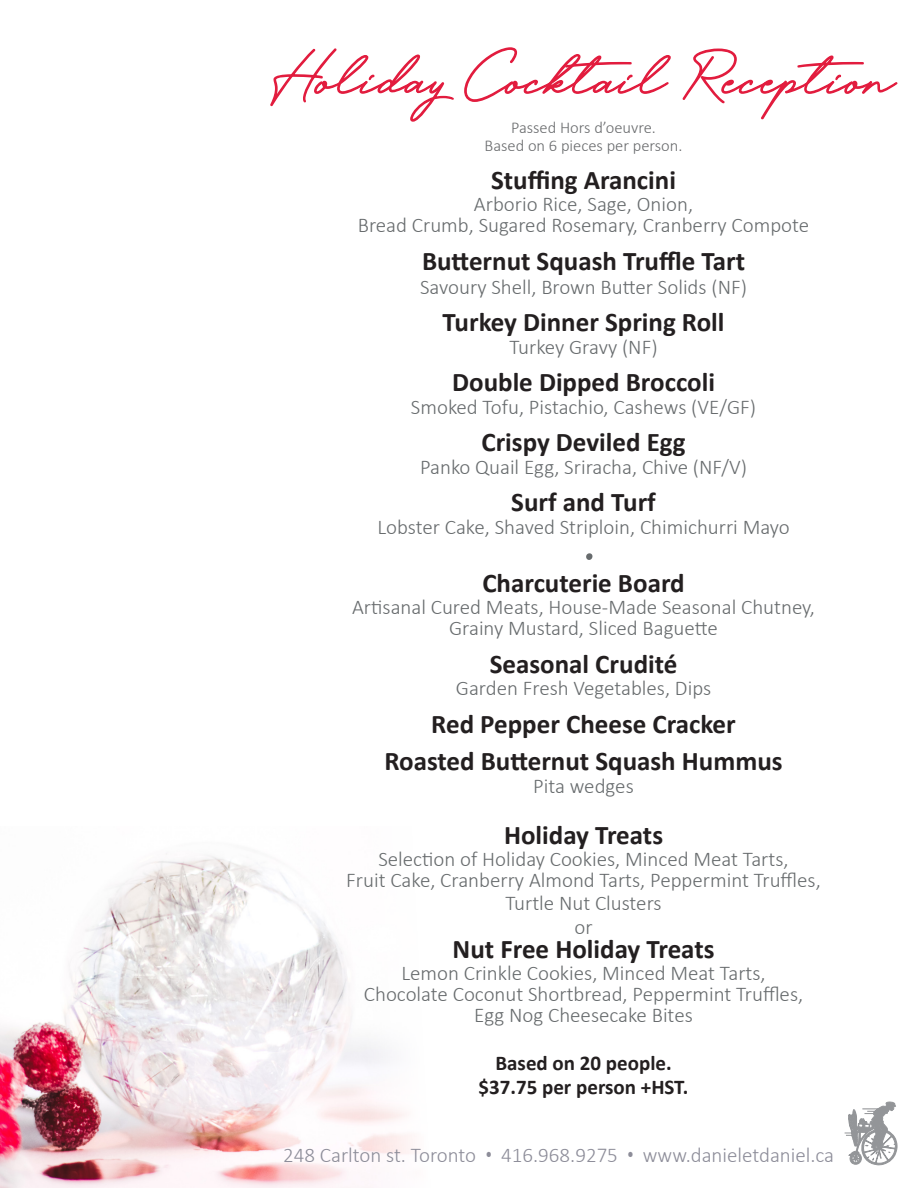
<style>
.page{position:relative;width:918px;height:1188px;background:#fff}
.page>*{position:absolute;margin:0;border:0;box-sizing:border-box;transform-origin:0 0}
.t1{font:51px "Gabriola";color:#676b6d}
.t2{font:700 27px "Calibri";color:#231f20}
.t3{font:300 21px "Calibri";color:#676b6d}
.t4{font:300 21px "Calibri";color:#8d8d99}
.t5{font:700 21px "Calibri";color:#231f20}
.t6{font:300 16.5px "Calibri";color:#696b6d}
.s1{font-family:"Arial Narrow";font-weight:400}
</style>
<div class="page">
<img style="left:0;top:853px;width:411px;height:335px">
<svg style="left:270px;top:48px;width:184px;height:74px"></svg>
<svg style="left:464px;top:47px;width:207px;height:55px"></svg>
<svg style="left:682px;top:48px;width:216px;height:72px"></svg>
<svg style="left:845px;top:1102px;width:53px;height:63px"></svg>
<p class="t6" style="left:511px;top:118px;width:146px">Passed Hors d’oeuvre.</p>
<p class="t6" style="left:485px;top:136px;width:199px">Based on 6 pieces per person.</p>
<p class="t2" style="left:491px;top:161px;width:186px">Stuffing Arancini</p>
<p class="t3" style="left:474px;top:191px;width:221px">Arborio Rice, Sage, Onion,</p>
<p class="t3" style="left:358px;top:212px;width:453px">Bread Crumb, Sugared Rosemary, Cranberry Compote</p>
<p class="t2" style="left:422px;top:242px;width:325px">Butternut Squash Truffle Tart</p>
<p class="t3" style="left:420px;top:274px;width:328px">Savoury Shell, Brown Butter Solids (NF)</p>
<p class="t2" style="left:443px;top:303px;width:283px">Turkey Dinner Spring Roll</p>
<p class="t3" style="left:509px;top:334px;width:150px">Turkey Gravy (NF)</p>
<p class="t2" style="left:452px;top:363px;width:264px">Double Dipped Broccoli</p>
<p class="t3" style="left:411px;top:394px;width:347px">Smoked Tofu, Pistachio, Cashews (VE/GF)</p>
<p class="t2" style="left:481px;top:423px;width:206px">Crispy Deviled Egg</p>
<p class="t3" style="left:420px;top:454px;width:329px">Panko Quail Egg, Sriracha, Chive (NF/V)</p>
<p class="t2" style="left:511px;top:483px;width:146px">Surf and Turf</p>
<p class="t3" style="left:377px;top:514px;width:414px">Lobster Cake, Shaved Striploin, Chimichurri Mayo</p>
<p class="t2" style="left:482px;top:564px;width:204px">Charcuterie Board</p>
<p class="t3" style="left:352px;top:594px;width:464px">Artisanal Cured Meats, House-Made Seasonal Chutney,</p>
<p class="t3" style="left:449px;top:615px;width:270px">Grainy Mustard, Sliced Baguette</p>
<p class="t2" style="left:490px;top:645px;width:189px">Seasonal Crudité</p>
<p class="t3" style="left:456px;top:675px;width:257px">Garden Fresh Vegetables, Dips</p>
<p class="t2" style="left:431px;top:705px;width:306px">Red Pepper Cheese Cracker</p>
<p class="t2" style="left:385px;top:742px;width:400px">Roasted Butternut Squash Hummus</p>
<p class="t3" style="left:533px;top:773px;width:102px">Pita wedges</p>
<p class="t2" style="left:504px;top:816px;width:161px">Holiday Treats</p>
<p class="t3" style="left:378px;top:846px;width:412px">Selection of Holiday Cookies, Minced Meat Tarts,</p>
<p class="t3" style="left:346px;top:867px;width:476px">Fruit Cake, Cranberry Almond Tarts, Peppermint Truffles,</p>
<p class="t3" style="left:505px;top:890px;width:158px">Turtle Nut Clusters</p>
<p class="t3" style="left:574px;top:914px;width:20px">or</p>
<p class="t2" style="left:453px;top:930px;width:263px">Nut Free Holiday Treats</p>
<p class="t3" style="left:401px;top:960px;width:366px">Lemon Crinkle Cookies, Minced Meat Tarts,</p>
<p class="t3" style="left:364px;top:981px;width:441px">Chocolate Coconut Shortbread, Peppermint Truffles,</p>
<p class="t3" style="left:474px;top:1002px;width:220px">Egg Nog Cheesecake Bites</p>
<p class="t5" style="left:495px;top:1048px;width:178px">Based on 20 people.</p>
<p class="t5" style="left:479px;top:1072px;width:212px">$37.75 per person +HST.</p>
<p class="t1" style="left:584px;top:524px;width:13px">•</p>
<p class="t4" style="left:283px;top:1142px;width:552px">248 Carlton st. Toronto <span class="s1">•</span> 416.968.9275 <span class="s1">•</span> www.danieletdaniel.ca</p>
</div>
